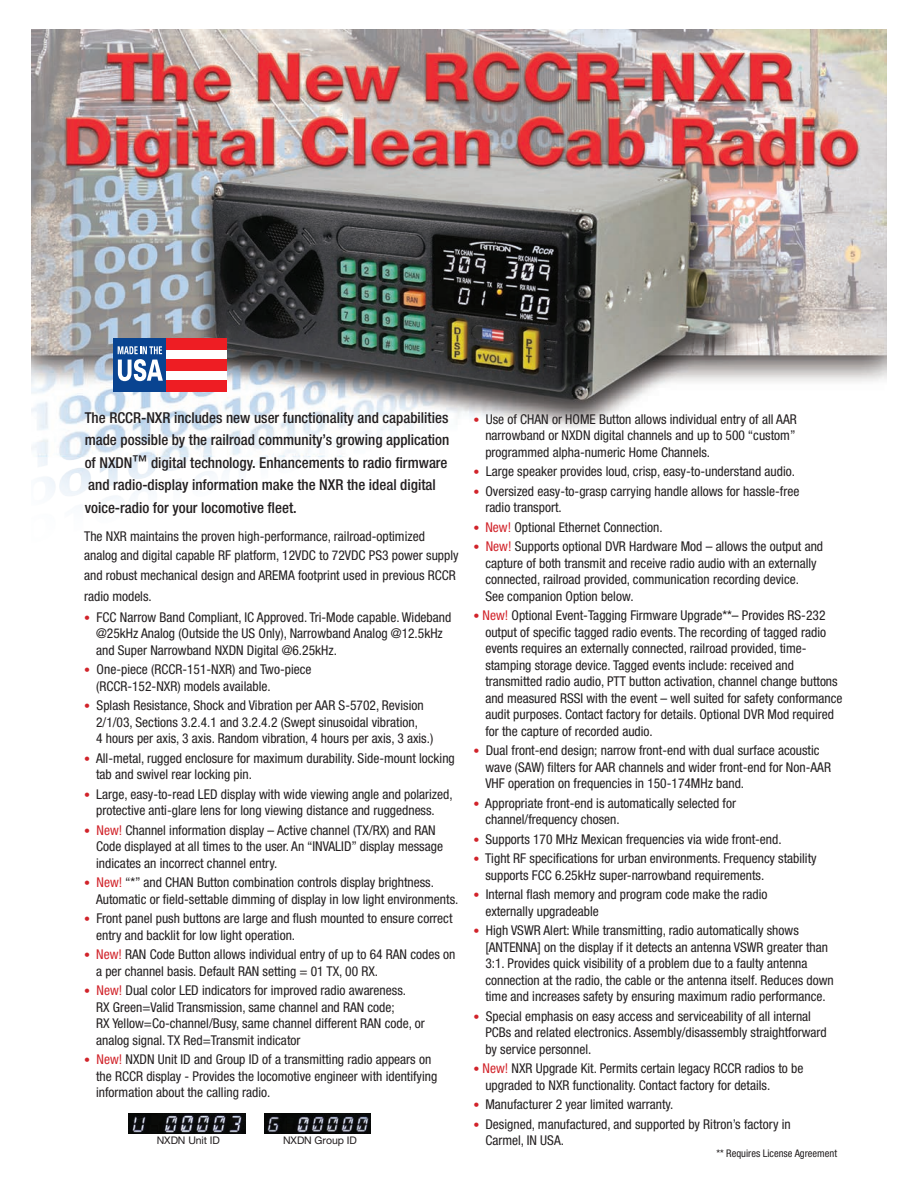
<style>
.page{position:relative;width:918px;height:1188px;background:#fff}
.page>*{position:absolute;margin:0;border:0;box-sizing:border-box;transform-origin:0 0}
.t1{font:500 condensed 15px/22.5px "Helvetica Neue";color:#231f20}
.t2{font:condensed 13.5px/16.5px "Helvetica Neue";color:#231f20}
.t3{font:condensed 10.5px "Helvetica Neue";color:#231f20}
.t4{font:10.5px "Helvetica Neue";letter-spacing:-.01em;color:#231f20}
.s1{font-size:12px;color:#d1232a}
.s2{color:#d1232a}
</style>
<div class="page">
<img style="left:32px;top:29px;width:854px;height:472px">
<div style="left:166px;top:339px;width:61px;height:48px;background:#fff"></div>
<div style="left:114px;top:338px;width:52px;height:53px;background:#094491"></div>
<svg style="left:118px;top:346px;width:45px;height:35px"></svg>
<div style="left:166px;top:338px;width:61px;height:11px;background:#ee1d23"></div>
<div style="left:166px;top:359px;width:61px;height:11px;background:#ee1d23"></div>
<div style="left:166px;top:380px;width:61px;height:11px;background:#ee1d23"></div>
<img style="left:264px;top:1114px;width:107px;height:20px">
<img style="left:129px;top:1114px;width:116px;height:20px">
<p class="t1" style="left:85px;top:406px;width:366px">The RCCR-NXR includes new user functionality and capabilities made possible by the railroad community’s growing application of NXDN™ digital technology. Enhancements to radio firmware and radio-display information make the NXR the ideal digital voice-radio for your locomotive fleet.</p>
<p class="t2" style="left:84px;top:526px;width:376px;line-height:19.5px">The NXR maintains the proven high-performance, railroad-optimized analog and digital capable RF platform, 12VDC to 72VDC PS3 power supply and robust mechanical design and AREMA footprint used in previous RCCR</p>
<p class="t2" style="left:84px;top:588px;width:69px">radio models.</p>
<p class="t2" style="left:96px;top:609px;width:357px;text-indent:-12px"><span class="s1">•</span> FCC Narrow Band Compliant, IC Approved. Tri-Mode capable. Wideband @25kHz Analog (Outside the US Only), Narrowband Analog @12.5kHz and Super Narrowband NXDN Digital @6.25kHz.</p>
<p class="t2" style="left:96px;top:661px;width:217px;text-indent:-12px"><span class="s1">•</span> One-piece (RCCR-151-NXR) and Two-piece (RCCR-152-NXR) models available.</p>
<p class="t2" style="left:96px;top:697px;width:339px;text-indent:-12px"><span class="s1">•</span> Splash Resistance, Shock and Vibration per AAR S-5702, Revision<br>2/1/03, Sections 3.2.4.1 and 3.2.4.2 (Swept sinusoidal vibration,<br>4 hours per axis, 3 axis. Random vibration, 4 hours per axis, 3 axis.)</p>
<p class="t2" style="left:96px;top:750px;width:360px;text-indent:-12px"><span class="s1">•</span> All-metal, rugged enclosure for maximum durability. Side-mount locking tab and swivel rear locking pin.</p>
<p class="t2" style="left:84px;top:786px;width:370px;text-align:center"><span class="s1">•</span> Large, easy-to-read LED display with wide viewing angle and polarized, protective anti-glare lens for long viewing distance and ruggedness.</p>
<p class="t2" style="left:96px;top:822px;width:349px;text-indent:-12px"><span class="s1">•</span> <span class="s2">New!</span> Channel information display – Active channel (TX/RX) and RAN<br>Code displayed at all times to the user. An “INVALID” display message indicates an incorrect channel entry.</p>
<p class="t2" style="left:96px;top:874px;width:364px;text-indent:-12px"><span class="s1">•</span> <span class="s2">New!</span> “*” and CHAN Button combination controls display brightness.<br>Automatic or field-settable dimming of display in low light environments.</p>
<p class="t2" style="left:96px;top:910px;width:358px;text-indent:-12px"><span class="s1">•</span> Front panel push buttons are large and flush mounted to ensure correct entry and backlit for low light operation.</p>
<p class="t2" style="left:96px;top:946px;width:361px;text-indent:-12px"><span class="s1">•</span> <span class="s2">New!</span> RAN Code Button allows individual entry of up to 64 RAN codes on a per channel basis. Default RAN setting = 01 TX, 00 RX.</p>
<p class="t2" style="left:96px;top:982px;width:330px;text-indent:-12px"><span class="s1">•</span> <span class="s2">New!</span> Dual color LED indicators for improved radio awareness.<br>RX Green=Valid Transmission, same channel and RAN code;<br>RX Yellow=Co-channel/Busy, same channel different RAN code, or analog signal. TX Red=Transmit indicator</p>
<p class="t2" style="left:96px;top:1051px;width:343px;text-indent:-12px"><span class="s1">•</span> <span class="s2">New!</span> NXDN Unit ID and Group ID of a transmitting radio appears on the RCCR display - Provides the locomotive engineer with identifying information about the calling radio.</p>
<p class="t2" style="left:485px;top:411px;width:313px;text-align:justify;text-indent:-12px"><span class="s1">•</span> Use of CHAN or HOME Button allows individual entry of all AAR narrowband or NXDN digital channels and up to 500 “custom” programmed alpha-numeric Home Channels.</p>
<p class="t2" style="left:473px;top:463px;width:323px"><span class="s1">•</span> Large speaker provides loud, crisp, easy-to-understand audio.</p>
<p class="t2" style="left:485px;top:483px;width:315px;text-indent:-12px"><span class="s1">•</span> Oversized easy-to-grasp carrying handle allows for hassle-free radio transport.</p>
<p class="t2" style="left:473px;top:519px;width:191px"><span class="s1">•</span> <span class="s2">New!</span> Optional Ethernet Connection.</p>
<p class="t2" style="left:485px;top:538px;width:339px;text-indent:-12px"><span class="s1">•</span> <span class="s2">New!</span> Supports optional DVR Hardware Mod – allows the output and capture of both transmit and receive radio audio with an externally connected, railroad provided, communication recording device.<br>See companion Option below.</p>
<p class="t2" style="left:485px;top:607px;width:359px;text-indent:-12px"><span class="s1">•</span> <span class="s2">New!</span> Optional Event-Tagging Firmware Upgrade**– Provides RS-232 output of specific tagged radio events. The recording of tagged radio events requires an externally connected, railroad provided, time&shy;stamping storage device. Tagged events include: received and transmitted radio audio, PTT button activation, channel change buttons and measured RSSI with the event – well suited for safety conformance audit purposes. Contact factory for details. Optional DVR Mod required for the capture of recorded audio.</p>
<p class="t2" style="left:485px;top:742px;width:347px;text-indent:-12px"><span class="s1">•</span> Dual front-end design; narrow front-end with dual surface acoustic wave (SAW) filters for AAR channels and wider front-end for Non-AAR<br>VHF operation on frequencies in 150-174MHz band.</p>
<p class="t2" style="left:485px;top:795px;width:252px;text-indent:-12px"><span class="s1">•</span> Appropriate front-end is automatically selected for channel/frequency chosen.</p>
<p class="t2" style="left:473px;top:831px;width:310px"><span class="s1">•</span> Supports 170 MHz Mexican frequencies via wide front-end.</p>
<p class="t2" style="left:485px;top:850px;width:333px;text-indent:-12px"><span class="s1">•</span> Tight RF specifications for urban environments. Frequency stability supports FCC 6.25kHz super-narrowband requirements.</p>
<p class="t2" style="left:485px;top:886px;width:284px;text-indent:-12px"><span class="s1">•</span> Internal flash memory and program code make the radio externally upgradeable</p>
<p class="t2" style="left:485px;top:922px;width:350px;text-indent:-12px"><span class="s1">•</span> High VSWR Alert: While transmitting, radio automatically shows [ANTENNA] on the display if it detects an antenna VSWR greater than 3:1. Provides quick visibility of a problem due to a faulty antenna connection at the radio, the cable or the antenna itself. Reduces down time and increases safety by ensuring maximum radio performance.</p>
<p class="t2" style="left:485px;top:1008px;width:343px;text-indent:-12px"><span class="s1">•</span> Special emphasis on easy access and serviceability of all internal<br>PCBs and related electronics. Assembly/disassembly straightforward by service personnel.</p>
<p class="t2" style="left:485px;top:1060px;width:320px;text-indent:-12px"><span class="s1">•</span> <span class="s2">New!</span> NXR Upgrade Kit. Permits certain legacy RCCR radios to be upgraded to NXR functionality. Contact factory for details.</p>
<p class="t2" style="left:473px;top:1096px;width:202px"><span class="s1">•</span> Manufacturer 2 year limited warranty.</p>
<p class="t2" style="left:473px;top:1116px;width:319px"><span class="s1">•</span> Designed, manufactured, and supported by Ritron’s factory in</p>
<p class="t4" style="left:157px;top:1134px;width:65px">NXDN Unit ID</p>
<p class="t4" style="left:283px;top:1134px;width:75px">NXDN Group ID</p>
<p class="t2" style="left:485px;top:1132px;width:80px">Carmel, IN USA.</p>
<p class="t3" style="left:716px;top:1147px;width:122px">** Requires License Agreement</p>
</div>
